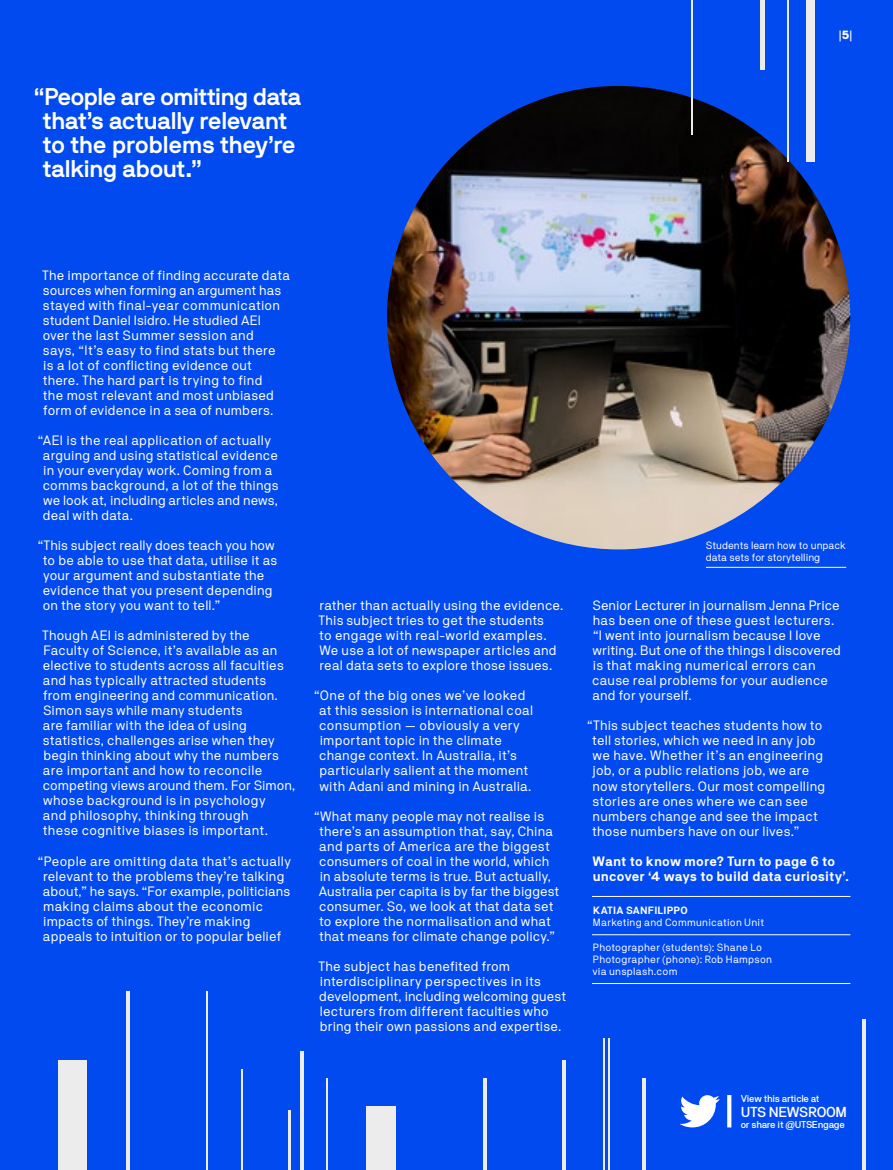
<style>
.page{position:relative;width:893px;height:1170px;background:#fff}
.page>*{position:absolute;margin:0;border:0;box-sizing:border-box;transform-origin:0 0}
.t1{font:700 24px/24px "NB International Pro";letter-spacing:-.005em;color:#fff}
.t2{font:500 14.4px "NB Akademie Std";letter-spacing:-.025em;color:#fff}
.t3{font:13.5px/15px "NB Akademie Std";letter-spacing:.015em;color:#fff}
.t4{font:700 13.5px/15px "NB Akademie Std";letter-spacing:.005em;color:#fff}
.t5{font:500 12px "NB Akademie Std";color:#fff}
.t6{font:10.5px/12px "NB Akademie Std";letter-spacing:.02em;color:#fff}
.t7{font:10.5px/12px "NB Akademie Std";color:#fff}
.t8{font:700 10.5px "NB Akademie Std";letter-spacing:.02em;color:#fff}
.t9{font:500 9.75px "NB Akademie Std";letter-spacing:-.025em;color:#fff}
.s1{font-weight:900}
</style>
<div class="page">
<div style="left:0;top:0;width:893px;height:1169px;background:#004af0"></div>
<img style="left:387px;top:86px;width:463px;height:463px;border-radius:232px">
<svg style="left:679px;top:1095px;width:41px;height:32px"></svg>
<svg style="left:727px;top:1095px;width:4px;height:32px"></svg>
<hr style="left:288px;top:1110px;width:3px;height:59px;background:#ececec">
<div style="left:58px;top:1060px;width:29px;height:109px;background:#ececec"></div>
<hr style="left:126px;top:991px;width:3px;height:178px;background:#ececec">
<hr style="left:206px;top:991px;width:2px;height:178px;background:#ececec">
<hr style="left:562px;top:1060px;width:3px;height:109px;background:#ececec">
<hr style="left:301px;top:1050px;width:3px;height:119px;background:#ececec">
<hr style="left:483px;top:1078px;width:3px;height:91px;background:#ececec">
<hr style="left:327px;top:1078px;width:1px;height:91px;background:#ececec">
<div style="left:366px;top:1106px;width:30px;height:63px;background:#ececec"></div>
<hr style="left:603px;top:1038px;width:1px;height:131px;background:#ececec">
<hr style="left:642px;top:1078px;width:3px;height:91px;background:#ececec">
<hr style="left:862px;top:1019px;width:4px;height:150px;background:#ececec">
<hr style="left:608px;top:1038px;width:2px;height:131px;background:#ececec">
<hr style="left:761px;top:0;width:4px;height:70px;background:#ececec">
<hr style="left:691px;top:0;width:2px;height:134px;background:#ececec">
<div style="left:806px;top:0;width:9px;height:161px;background:#ececec"></div>
<hr style="left:787px;top:0;width:2px;height:161px;background:#ececec">
<hr style="left:241px;top:1069px;width:2px;height:100px;background:#ececec">
<hr style="left:592px;top:896px;width:258px;height:1px;background:#fff">
<hr style="left:592px;top:934px;width:258px;height:1px;background:#fff">
<hr style="left:592px;top:983px;width:258px;height:1px;background:#fff">
<hr style="left:706px;top:567px;width:140px;height:1px;background:#fff">
<h1 class="t1" style="left:43px;top:85px;width:259px;text-indent:-9px">“People are omitting data that’s actually relevant to the problems they’re talking about.”</h1>
<p class="t5" style="left:839px;top:28px;width:15px">|<span class="s1">5</span>|</p>
<p class="t3" style="left:42px;top:268px;width:249px">The importance of finding accurate data sources when forming an argument has stayed with final-year communication student Daniel Isidro. He studied AEI<br>over the last Summer session and<br>says, “It’s easy to find stats but there<br>is a lot of conflicting evidence out there. The hard part is trying to find<br>the most relevant and most unbiased form of evidence in a sea of numbers.</p>
<p class="t3" style="left:43px;top:433px;width:237px;text-indent:-5px">“AEI is the real application of actually arguing and using statistical evidence in your everyday work. Coming from a comms background, a lot of the things we look at, including articles and news, deal with data.</p>
<p class="t3" style="left:43px;top:538px;width:236px;text-indent:-5px">“This subject really does teach you how to be able to use that data, utilise it as your argument and substantiate the evidence that you present depending on the story you want to tell.”</p>
<p class="t3" style="left:42px;top:628px;width:255px">Though AEI is administered by the Faculty of Science, it’s available as an elective to students across all faculties and has typically attracted students from engineering and communication.<br>Simon says while many students<br>are familiar with the idea of using statistics, challenges arise when they begin thinking about why the numbers are important and how to reconcile competing views around them. For Simon, whose background is in psychology<br>and philosophy, thinking through<br>these cognitive biases is important.</p>
<p class="t3" style="left:43px;top:853px;width:250px;text-indent:-5px">“People are omitting data that’s actually relevant to the problems they’re talking about,” he says. “For example, politicians making claims about the economic impacts of things. They’re making appeals to intuition or to popular belief</p>
<p class="t3" style="left:318px;top:598px;width:247px">rather than actually using the evidence.<br>This subject tries to get the students<br>to engage with real-world examples.<br>We use a lot of newspaper articles and real data sets to explore those issues.</p>
<p class="t3" style="left:319px;top:688px;width:216px;text-indent:-5px">“One of the big ones we’ve looked at this session is international coal consumption — obviously a very important topic in the climate change context. In Australia, it’s particularly salient at the moment with Adani and mining in Australia.</p>
<p class="t3" style="left:319px;top:808px;width:242px;text-indent:-5px">“What many people may not realise is there’s an assumption that, say, China and parts of America are the biggest consumers of coal in the world, which in absolute terms is true. But actually, Australia per capita is by far the biggest consumer. So, we look at that data set to explore the normalisation and what that means for climate change policy.”</p>
<p class="t3" style="left:318px;top:958px;width:249px">The subject has benefited from interdisciplinary perspectives in its development, including welcoming guest lecturers from different faculties who bring their own passions and expertise.</p>
<p class="t7" style="left:706px;top:538px;width:141px">Students learn how to unpack data sets for storytelling</p>
<p class="t3" style="left:592px;top:598px;width:250px">Senior Lecturer in journalism Jenna Price has been one of these guest lecturers. “I went into journalism because I love writing. But one of the things I discovered is that making numerical errors can cause real problems for your audience and for yourself.</p>
<p class="t3" style="left:592px;top:718px;width:234px;text-indent:-5px">“This subject teaches students how to tell stories, which we need in any job we have. Whether it’s an engineering job, or a public relations job, we are now storytellers. Our most compelling stories are ones where we can see numbers change and see the impact those numbers have on our lives.”</p>
<p class="t4" style="left:593px;top:853px;width:258px">Want to know more? Turn to page 6 to uncover ‘4 ways to build data curiosity’.</p>
<p class="t8" style="left:593px;top:903px;width:97px">KATIA SANFILIPPO</p>
<p class="t6" style="left:593px;top:915px;width:173px">Marketing and Communication Unit</p>
<p class="t6" style="left:592px;top:940px;width:181px">Photographer (students): Shane Lo<br>Photographer (phone): Rob Hampson via unsplash.com</p>
<p class="t9" style="left:741px;top:1093px;width:80px">View this article at</p>
<p class="t9" style="left:741px;top:1118px;width:106px">or share it @UTSEngage</p>
<p class="t2" style="left:741px;top:1103px;width:108px">UTS NEWSROOM</p>
</div>
